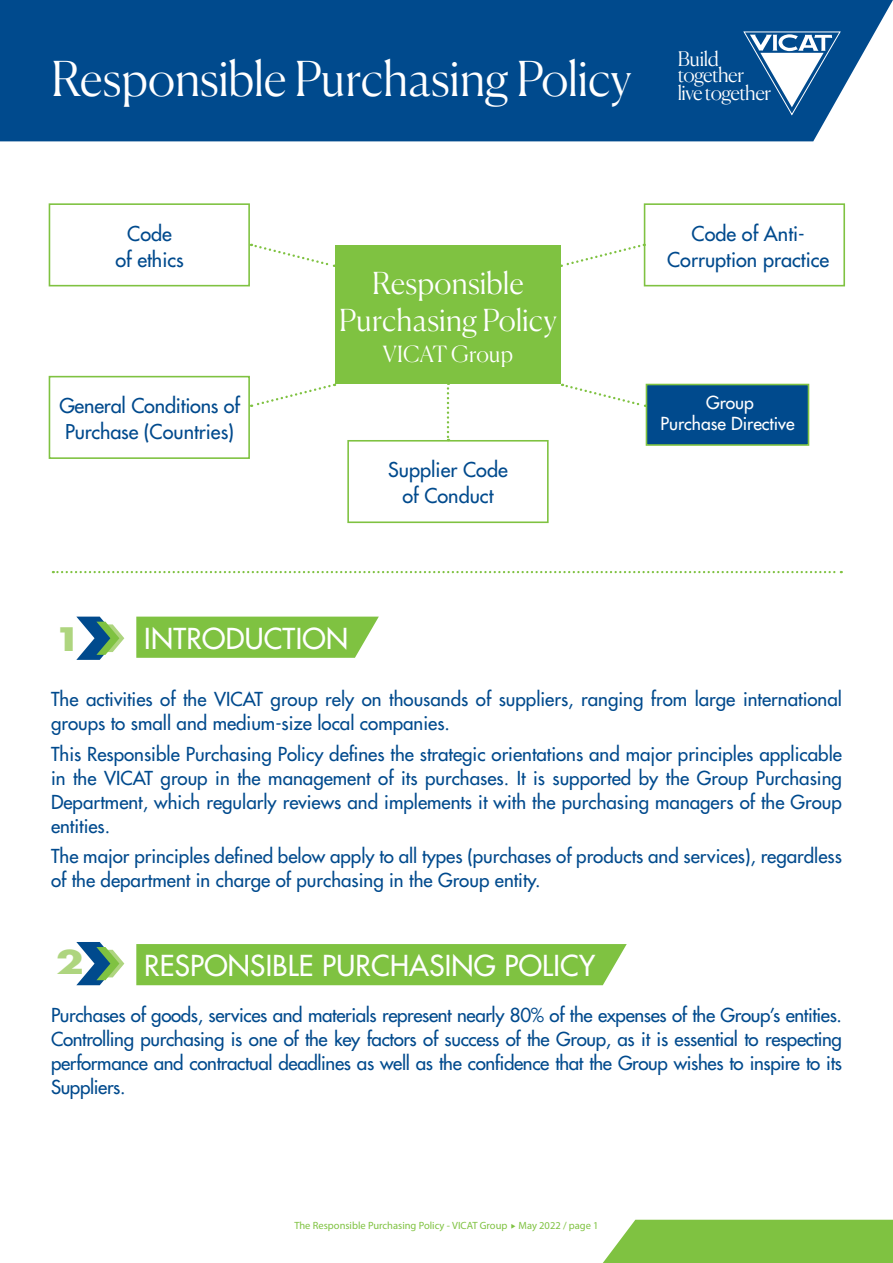
<style>
.page{position:relative;width:893px;height:1263px;background:#fff}
.page>*{position:absolute;margin:0;border:0;box-sizing:border-box;transform-origin:0 0}
.t1{font:300 48px "Canela";letter-spacing:-.005em;color:#fff}
.t2{font:700 31.5px "Futura Std";color:#aed57f;scale:1.3 1}
.t3{font:300 30.3px "Canela";letter-spacing:.005em;color:#fff}
.t4{font:500 28.2px "Futura Std";letter-spacing:.01em;color:#fff}
.t5{font:300 22.35px "Canela";letter-spacing:.01em;color:#fff}
.t6{font:300 20.1px "Canela";letter-spacing:-.025em;color:#fff}
.t7{font:500 19.95px/25.5px "Futura Std";color:#004a8d;text-align:center}
.t8{font:500 18.75px/24px "Futura Std";color:#004a8d}
.t9{font:500 17.55px "Futura Std";color:#fff}
.t10{font:10.5px "Myriad Pro";color:#7fc241}
</style>
<div class="page">
<div style="left:0;top:0;width:893px;height:141px;background:#004a8d"></div>
<svg style="left:136px;top:617px;width:243px;height:41px;background:#86c54b"></svg>
<div style="left:136px;top:944px;width:491px;height:41px;background:#7fc241"></div>
<svg style="left:53px;top:571px;width:789px;height:2px"></svg>
<div style="left:335px;top:245px;width:226px;height:139px;background:#7fc241"></div>
<div style="left:644px;top:203px;width:201px;height:83px;background:#fff;border:2px solid #7fc241"></div>
<div style="left:49px;top:203px;width:201px;height:83px;background:#fff;border:2px solid #7fc241"></div>
<div style="left:49px;top:376px;width:201px;height:83px;background:#fff;border:2px solid #7fc241"></div>
<div style="left:347px;top:440px;width:202px;height:83px;background:#fff;border:2px solid #7fc241"></div>
<div style="left:646px;top:384px;width:163px;height:62px;background:#004a8d;border:2px solid #7fc241"></div>
<svg style="left:561px;top:243px;width:84px;height:25px"></svg>
<svg style="left:251px;top:243px;width:84px;height:24px"></svg>
<svg style="left:562px;top:383px;width:84px;height:25px"></svg>
<svg style="left:251px;top:383px;width:84px;height:24px"></svg>
<svg style="left:447px;top:384px;width:2px;height:57px"></svg>
<svg style="left:76px;top:617px;width:48px;height:43px"></svg>
<svg style="left:76px;top:942px;width:48px;height:43px"></svg>
<div style="left:603px;top:1220px;width:290px;height:43px;background:#7fc241"></div>
<svg style="left:743px;top:31px;width:98px;height:85px"></svg>
<p class="t1" style="left:51px;top:41px;width:582px">Responsible Purchasing Policy</p>
<p class="t6" style="left:678px;top:43px;width:43px">Build</p>
<p class="t6" style="left:678px;top:59px;width:68px">together</p>
<p class="t6" style="left:678px;top:77px;width:95px">live together</p>
<p class="t7" style="left:127px;top:221px;width:46px">Code</p>
<p class="t7" style="left:115px;top:246px;width:70px">of ethics</p>
<p class="t7" style="left:59px;top:393px;width:182px;text-align:left">General Conditions of<br>Purchase (Countries)</p>
<p class="t3" style="left:372px;top:259px;width:153px">Responsible</p>
<p class="t3" style="left:339px;top:296px;width:219px">Purchasing Policy</p>
<p class="t5" style="left:383px;top:337px;width:132px">VICAT Group</p>
<p class="t7" style="left:388px;top:457px;width:121px">Supplier Code of Conduct</p>
<p class="t7" style="left:667px;top:221px;width:164px">Code of Anti-<br>Corruption practice</p>
<p class="t9" style="left:706px;top:391px;width:49px">Group</p>
<p class="t9" style="left:660px;top:412px;width:136px">Purchase Directive</p>
<p class="t2" style="left:54px;top:618px;width:23px">1</p>
<p class="t4" style="left:144px;top:620px;width:205px">INTRODUCTION</p>
<p class="t8" style="left:51px;top:687px;width:792px">The activities of the VICAT group rely on thousands of suppliers, ranging from large international groups to small and medium-size local companies.</p>
<p class="t8" style="left:51px;top:742px;width:792px;text-align:justify">This Responsible Purchasing Policy defines the strategic orientations and major principles applicable in the VICAT group in the management of its purchases. It is supported by the Group Purchasing Department, which regularly reviews and implements it with the purchasing managers of the Group entities.</p>
<p class="t8" style="left:51px;top:844px;width:792px">The major principles defined below apply to all types (purchases of products and services), regardless of the department in charge of purchasing in the Group entity.</p>
<p class="t2" style="left:56px;top:941px;width:23px">2</p>
<p class="t4" style="left:144px;top:948px;width:452px">RESPONSIBLE PURCHASING POLICY</p>
<p class="t8" style="left:51px;top:1003px;width:792px;text-align:justify">Purchases of goods, services and materials represent nearly 80% of the expenses of the Group’s entities.<br>Controlling purchasing is one of the key factors of success of the Group, as it is essential to respecting performance and contractual deadlines as well as the confidence that the Group wishes to inspire to its Suppliers.</p>
<p class="t10" style="left:294px;top:1219px;width:306px">The Responsible Purchasing Policy - VICAT Group May 2022 / page 1</p>
</div>
